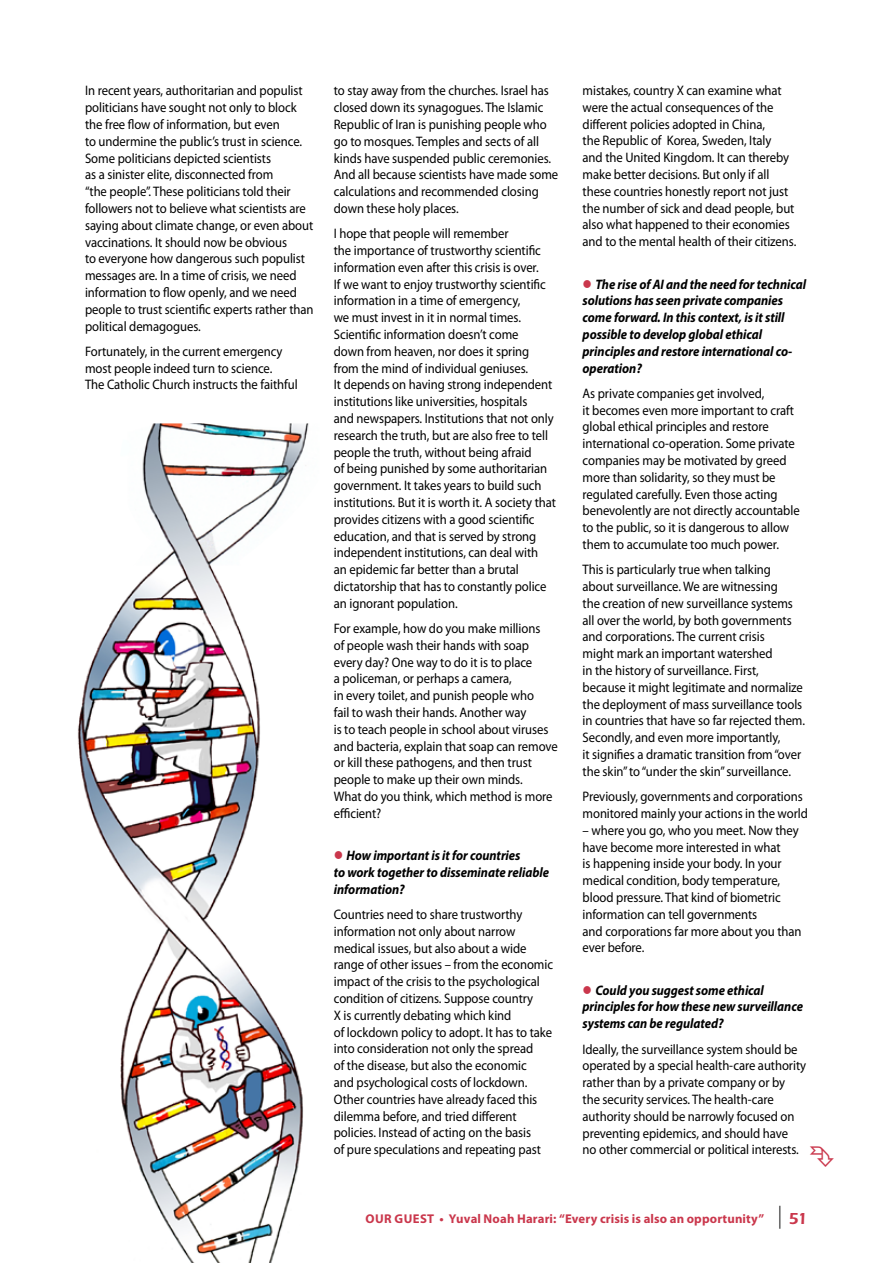
<style>
.page{position:relative;width:893px;height:1263px;background:#fff}
.page>*{position:absolute;margin:0;border:0;box-sizing:border-box;transform-origin:0 0}
.t1{font:13.8px/16.8px "Myriad Pro";letter-spacing:-.005em;color:#000;scale:.92 1}
.t2{font:italic 700 13.8px/16.8px "Myriad Pro";letter-spacing:-.005em;color:#000;scale:.92 1}
.t3{font:700 12.75px "Myriad Pro";letter-spacing:.01em;color:#ca374c}
.s1{color:#ca374c}
.s2{font-weight:400;font-size:22.95px;color:#000}
.s3{font-family:"ITC Eras Std";font-weight:600;font-size:16.5px}
</style>
<div class="page">
<img style="left:77px;top:423px;width:232px;height:840px">
<p class="t1" style="left:85px;top:82px;width:250px">In recent years, authoritarian and populist politicians have sought not only to block the free flow of information, but even<br>to undermine the public’s trust in science.<br>Some politicians depicted scientists<br>as a sinister elite, disconnected from<br>“the people”. These politicians told their followers not to believe what scientists are saying about climate change, or even about vaccinations. It should now be obvious<br>to everyone how dangerous such populist messages are. In a time of crisis, we need information to flow openly, and we need people to trust scientific experts rather than political demagogues.</p>
<p class="t1" style="left:85px;top:343px;width:233px">Fortunately, in the current emergency most people indeed turn to science.<br>The Catholic Church instructs the faithful</p>
<p class="t1" style="left:334px;top:82px;width:246px">to stay away from the churches. Israel has closed down its synagogues. The Islamic Republic of Iran is punishing people who go to mosques. Temples and sects of all kinds have suspended public ceremonies.<br>And all because scientists have made some calculations and recommended closing down these holy places.</p>
<p class="t1" style="left:334px;top:225px;width:243px">I hope that people will remember<br>the importance of trustworthy scientific information even after this crisis is over.<br>If we want to enjoy trustworthy scientific information in a time of emergency,<br>we must invest in it in normal times.<br>Scientific information doesn’t come<br>down from heaven, nor does it spring from the mind of individual geniuses.<br>It depends on having strong independent institutions like universities, hospitals<br>and newspapers. Institutions that not only research the truth, but are also free to tell people the truth, without being afraid<br>of being punished by some authoritarian government. It takes years to build such institutions. But it is worth it. A society that provides citizens with a good scientific education, and that is served by strong independent institutions, can deal with<br>an epidemic far better than a brutal dictatorship that has to constantly police an ignorant population.</p>
<p class="t1" style="left:334px;top:620px;width:245px">For example, how do you make millions<br>of people wash their hands with soap every day? One way to do it is to place<br>a policeman, or perhaps a camera,<br>in every toilet, and punish people who<br>fail to wash their hands. Another way<br>is to teach people in school about viruses and bacteria, explain that soap can remove or kill these pathogens, and then trust people to make up their own minds.<br>What do you think, which method is more efficient?</p>
<p class="t2" style="left:334px;top:847px;width:236px"><span class="s1">●</span> How important is it for countries<br>to work together to disseminate reliable information?</p>
<p class="t1" style="left:334px;top:906px;width:240px">Countries need to share trustworthy information not only about narrow medical issues, but also about a wide range of other issues – from the economic impact of the crisis to the psychological condition of citizens. Suppose country<br>X is currently debating which kind<br>of lockdown policy to adopt. It has to take into consideration not only the spread<br>of the disease, but also the economic<br>and psychological costs of lockdown.<br>Other countries have already faced this dilemma before, and tried different policies. Instead of acting on the basis<br>of pure speculations and repeating past</p>
<p class="t1" style="left:583px;top:82px;width:234px">mistakes, country X can examine what were the actual consequences of the different policies adopted in China,<br>the Republic of Korea, Sweden, Italy<br>and the United Kingdom. It can thereby make better decisions. But only if all these countries honestly report not just the number of sick and dead people, but also what happened to their economies and to the mental health of their citizens.</p>
<p class="t2" style="left:583px;top:275px;width:244px"><span class="s1">●</span> The rise of AI and the need for technical solutions has seen private companies come forward. In this context, is it still possible to develop global ethical principles and restore international co&shy;operation?</p>
<p class="t1" style="left:583px;top:385px;width:238px">As private companies get involved,<br>it becomes even more important to craft global ethical principles and restore international co-operation. Some private companies may be motivated by greed more than solidarity, so they must be regulated carefully. Even those acting benevolently are not directly accountable to the public, so it is dangerous to allow them to accumulate too much power.</p>
<p class="t1" style="left:583px;top:561px;width:243px">This is particularly true when talking about surveillance. We are witnessing<br>the creation of new surveillance systems all over the world, by both governments and corporations. The current crisis<br>might mark an important watershed<br>in the history of surveillance. First, because it might legitimate and normalize the deployment of mass surveillance tools in countries that have so far rejected them.<br>Secondly, and even more importantly,<br>it signifies a dramatic transition from “over the skin” to “under the skin” surveillance.</p>
<p class="t1" style="left:583px;top:788px;width:246px">Previously, governments and corporations monitored mainly your actions in the world</p>
<p class="t1" style="left:583px;top:821px;width:240px">– where you go, who you meet. Now they have become more interested in what<br>is happening inside your body. In your medical condition, body temperature, blood pressure. That kind of biometric information can tell governments<br>and corporations far more about you than ever before.</p>
<p class="t2" style="left:583px;top:981px;width:241px"><span class="s1">●</span> Could you suggest some ethical principles for how these new surveillance systems can be regulated?</p>
<p class="t1" style="left:583px;top:1040px;width:245px">Ideally, the surveillance system should be operated by a special health-care authority rather than by a private company or by<br>the security services. The health-care authority should be narrowly focused on preventing epidemics, and should have<br>no other commercial or political interests.</p>
<p class="t3" style="left:366px;top:1211px;width:444px">OUR GUEST • Yuval Noah Harari: “Every crisis is also an opportunity” <span class="s2">|</span> <span class="s3">51</span></p>
</div>
